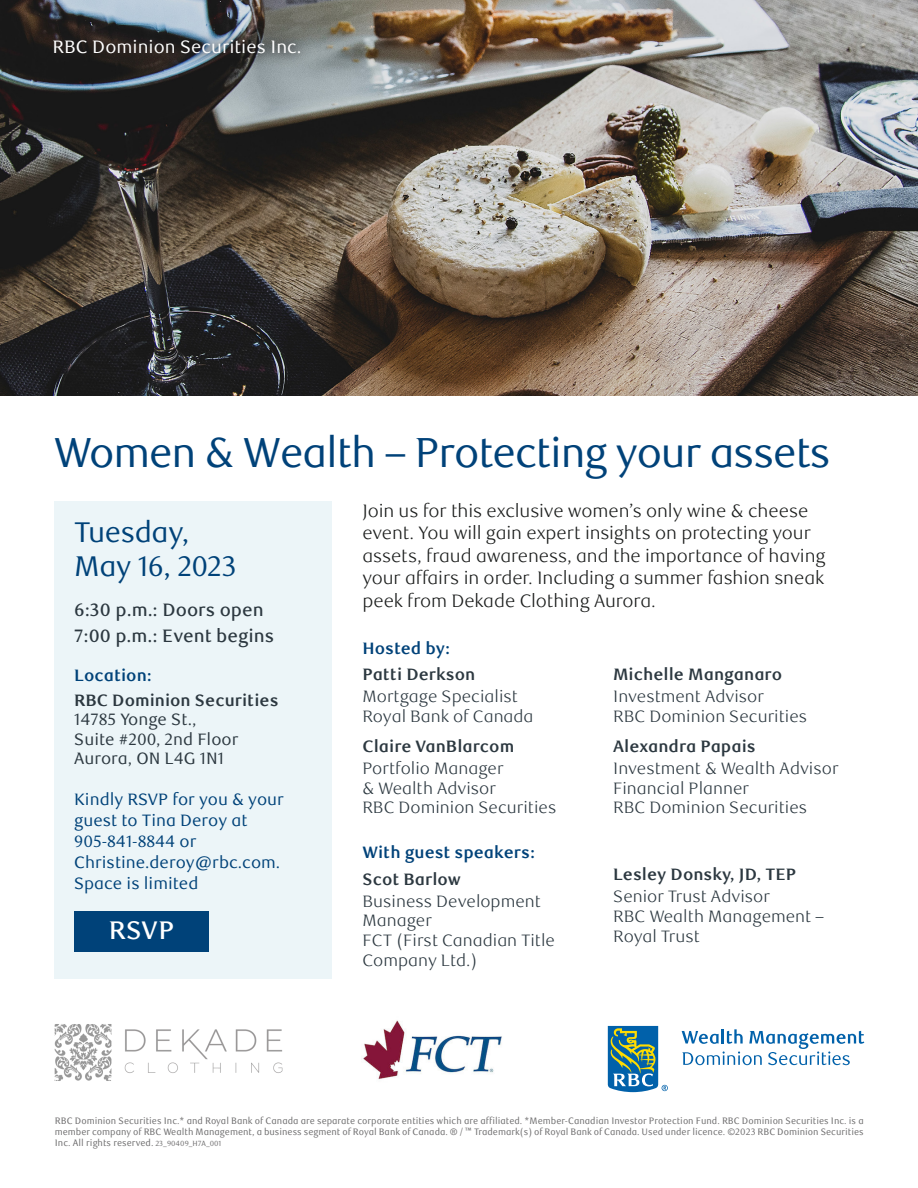
<style>
.page{position:relative;width:918px;height:1188px;background:#fff}
.page>*{position:absolute;margin:0;border:0;box-sizing:border-box;transform-origin:0 0}
._2-Subtitle{font:42px "RBC Display";letter-spacing:-.01em;color:#004279}
.t1{font:28.5px/34.5px "RBC Text";letter-spacing:-.015em;color:#004279}
._3-Intro_Text{font:500 25.5px "RBC Text";color:#fff}
._5-Body_Copy{font:300 18px/22.5px "RBC Text";letter-spacing:-.01em;color:#1b1d1c}
.t2{font:500 18px/26.2px "RBC Text";color:#2c3840}
.t3{font:18px "RBC Text";color:#fff}
._5-Body_Copy-2{font:300 16.5px/19.8px "RBC Text";color:#2c3840}
._5-Body_Copy-3{font:700 16.5px/24.3px "RBC Text";color:#2c3840}
.t4{font:16.5px/21px "RBC Text";color:#004279}
.t5{font:16.5px/19.5px "RBC Text";color:#2c3840}
._5-Body_Copy-4{font:700 16.5px "RBC Text";color:#004279}
.t6{font:9.3px/11.2px "RBC Text Cond";color:#6f6e6f;text-align:justify}
.s1{color:#004279}
.s2{font-size:7.5px}
</style>
<div class="page">
<img style="left:0;top:0;width:918px;height:395px">
<div style="left:42px;top:28px;width:270px;height:38px;background:#231f20;opacity:.6"></div>
<svg style="left:608px;top:1026px;width:60px;height:66px"></svg>
<svg style="left:682px;top:1029px;width:182px;height:36px"></svg>
<div style="left:54px;top:501px;width:277px;height:477px;background:#ecf5f8"></div>
<div style="left:74px;top:911px;width:135px;height:40px;background:#004279"></div>
<img style="left:54px;top:1024px;width:229px;height:57px">
<img style="left:363px;top:1020px;width:139px;height:60px">
<p class="t3" style="left:52px;top:37px;width:251px">RBC Dominion Securities Inc.</p>
<p class="_2-Subtitle" style="left:54px;top:429px;width:778px">Women &amp; Wealth – Protecting your assets</p>
<p class="t1" style="left:74px;top:515px;width:164px">Tuesday,<br>May 16, 2023</p>
<p class="t2" style="left:74px;top:597px;width:202px">6:30 p.m.: Doors open<br>7:00 p.m.: Event begins</p>
<p class="_5-Body_Copy-3" style="left:74px;top:664px;width:206px"><span class="s1">Location:<br></span>RBC Dominion Securities</p>
<p class="t5" style="left:74px;top:710px;width:166px">14785 Yonge St.,<br>Suite #200, 2nd Floor<br>Aurora, ON L4G 1N1</p>
<p class="t4" style="left:74px;top:789px;width:211px">Kindly RSVP for you &amp; your guest to Tina Deroy at<br>905-841-8844 or<br>Christine.deroy@rbc.com.<br>Space is limited</p>
<p class="_3-Intro_Text" style="left:109px;top:915px;width:67px">RSVP</p>
<p class="_5-Body_Copy" style="left:362px;top:500px;width:465px">Join us for this exclusive women’s only wine &amp; cheese event. You will gain expert insights on protecting your assets, fraud awareness, and the importance of having your affairs in order. Including a summer fashion sneak peek from Dekade Clothing Aurora.</p>
<p class="_5-Body_Copy-4" style="left:362px;top:638px;width:89px">Hosted by:</p>
<p class="_5-Body_Copy-3" style="left:362px;top:663px;width:114px">Patti Derkson</p>
<p class="_5-Body_Copy-2" style="left:362px;top:687px;width:157px">Mortgage Specialist</p>
<p class="_5-Body_Copy-2" style="left:362px;top:707px;width:173px">Royal Bank of Canada</p>
<p class="_5-Body_Copy-3" style="left:362px;top:734px;width:153px">Claire VanBlarcom</p>
<p class="_5-Body_Copy-2" style="left:362px;top:759px;width:143px">Portfolio Manager</p>
<p class="_5-Body_Copy-2" style="left:362px;top:778px;width:135px">&amp; Wealth Advisor</p>
<p class="_5-Body_Copy-2" style="left:362px;top:798px;width:196px">RBC Dominion Securities</p>
<p class="_5-Body_Copy-4" style="left:362px;top:843px;width:174px">With guest speakers:</p>
<p class="_5-Body_Copy-3" style="left:362px;top:867px;width:100px">Scot Barlow</p>
<p class="_5-Body_Copy-2" style="left:362px;top:891px;width:180px">Business Development<br>Manager</p>
<p class="_5-Body_Copy-2" style="left:362px;top:931px;width:194px">FCT (First Canadian Title<br>Company Ltd.)</p>
<p class="_5-Body_Copy-3" style="left:613px;top:663px;width:170px">Michelle Manganaro</p>
<p class="_5-Body_Copy-2" style="left:613px;top:687px;width:152px">Investment Advisor</p>
<p class="_5-Body_Copy-2" style="left:613px;top:707px;width:196px">RBC Dominion Securities</p>
<p class="_5-Body_Copy-3" style="left:613px;top:734px;width:144px">Alexandra Papais</p>
<p class="_5-Body_Copy-2" style="left:613px;top:759px;width:227px">Investment &amp; Wealth Advisor</p>
<p class="_5-Body_Copy-2" style="left:613px;top:778px;width:137px">Financial Planner</p>
<p class="_5-Body_Copy-2" style="left:613px;top:798px;width:196px">RBC Dominion Securities</p>
<p class="_5-Body_Copy-3" style="left:613px;top:863px;width:185px">Lesley Donsky, JD, TEP</p>
<p class="_5-Body_Copy-2" style="left:613px;top:887px;width:158px">Senior Trust Advisor</p>
<p class="_5-Body_Copy-2" style="left:613px;top:907px;width:213px">RBC Wealth Management –</p>
<p class="_5-Body_Copy-2" style="left:613px;top:927px;width:88px">Royal Trust</p>
<p class="t6" style="left:55px;top:1115px;width:811px">RBC Dominion Securities Inc.* and Royal Bank of Canada are separate corporate entities which are affiliated. *Member-Canadian Investor Protection Fund. RBC Dominion Securities Inc. is a member company of RBC Wealth Management, a business segment of Royal Bank of Canada. ® / ™ Trademark(s) of Royal Bank of Canada. Used under licence. ©2023 RBC Dominion Securities Inc. All rights reserved. <span class="s2">23_90409_H7A_001</span></p>
</div>
